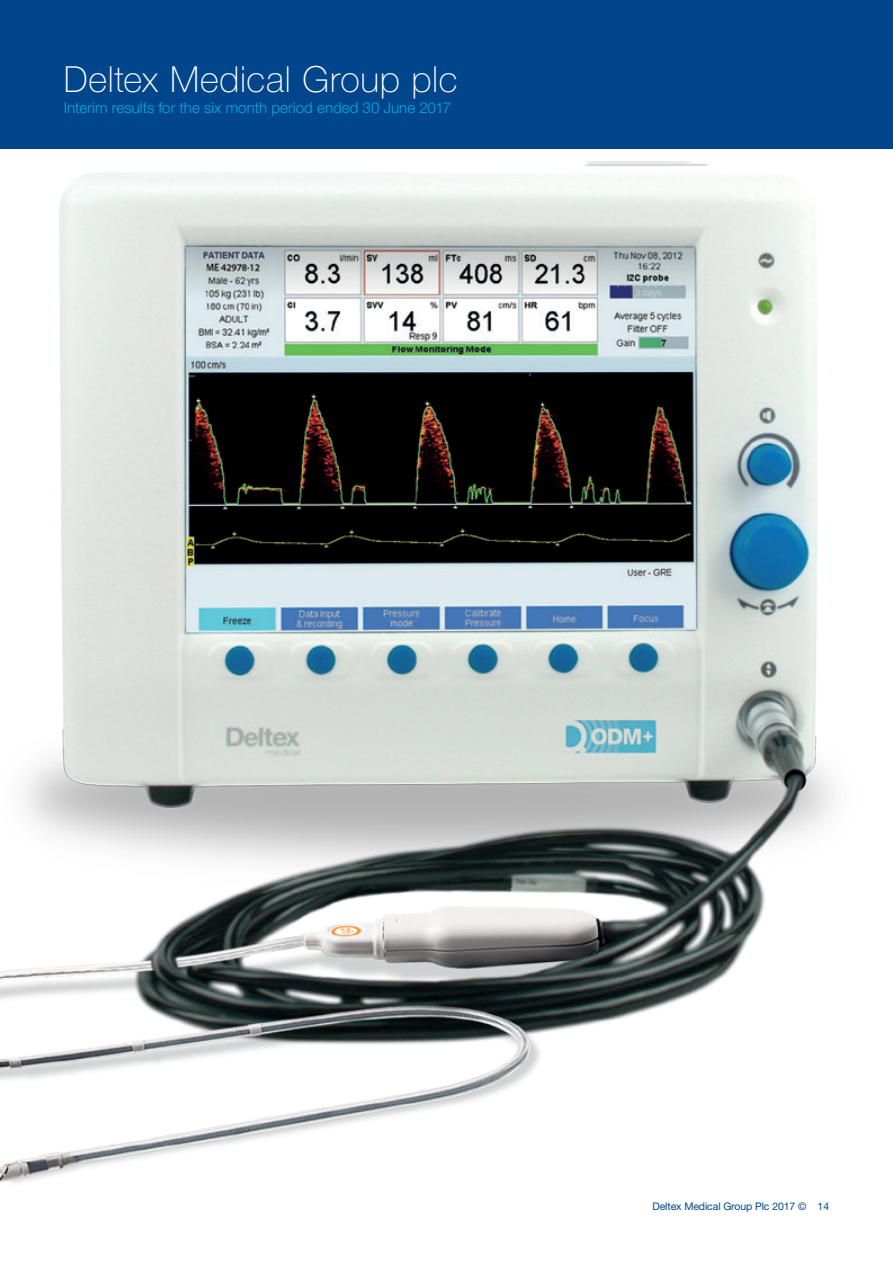
<style>
.page{position:relative;width:893px;height:1263px;background:#fff}
.page>*{position:absolute;margin:0;border:0;box-sizing:border-box;transform-origin:0 0}
.t1{font:100 36px "Helvetica Neue LT";letter-spacing:.02em;color:#fff}
.t2{font:300 15px "Helvetica Neue LT";letter-spacing:.005em;color:#00abe7}
.t3{font:10.5px "Helvetica Neue LT";letter-spacing:-.01em;color:#01468c}
</style>
<div class="page">
<div style="left:0;top:0;width:893px;height:149px;background:#01468c"></div>
<img style="left:0;top:161px;width:834px;height:1023px">
<h1 class="t1" style="left:64px;top:59px;width:395px">Deltex Medical Group plc</h1>
<p class="t2" style="left:64px;top:98px;width:389px">Interim results for the six month period ended 30 June 2017</p>
<p class="t3" style="left:652px;top:1200px;width:178px">Deltex Medical Group Plc 2017 © 14</p>
</div>
